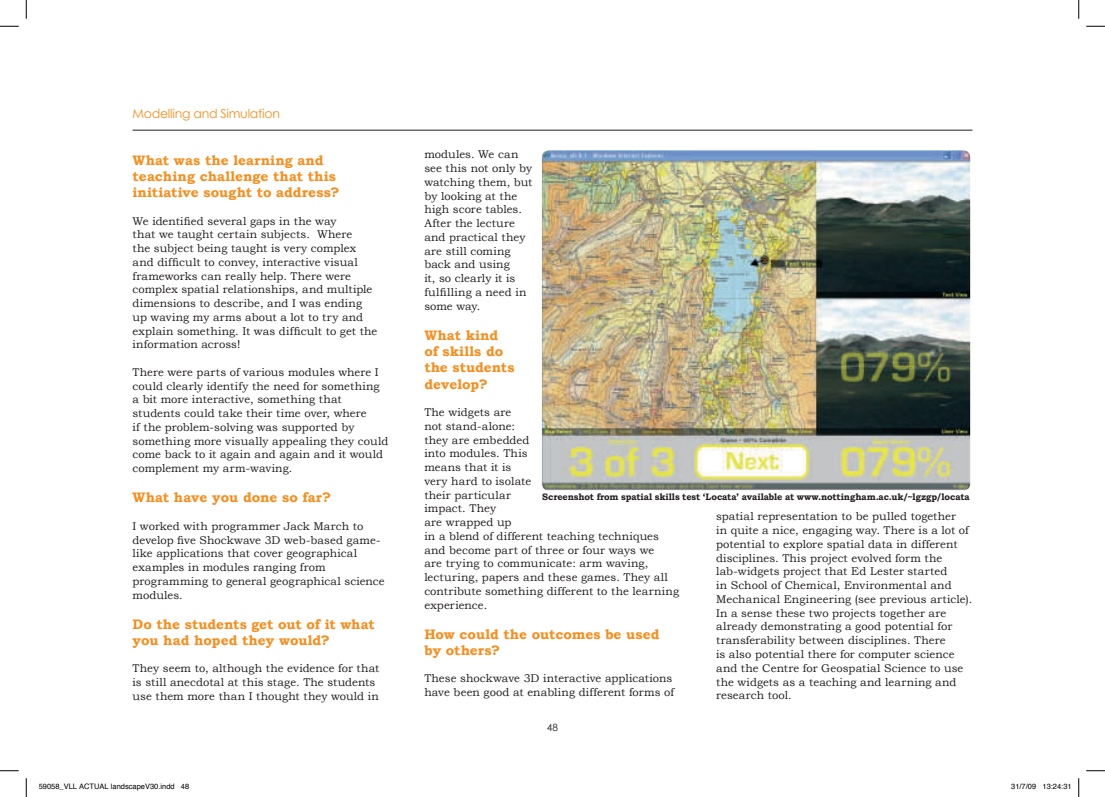
<style>
.page{position:relative;width:1105px;height:797px;background:#fff}
.page>*{position:absolute;margin:0;border:0;box-sizing:border-box;transform-origin:0 0}
.t1{font:700 13.75px/16.2px "Bookman Old Style";letter-spacing:.005em;color:#f68e1e}
.t2{font:12.5px "Century Gothic";letter-spacing:-.02em;color:#f68e1e}
.t3{font:11.25px/13.8px "Bookman Old Style";letter-spacing:.005em;color:#231f20}
.t4{font:10px "Century Gothic";color:#231f20}
.t5{font:700 9.38px "Bookman Old Style";letter-spacing:-.01em;color:#231f20}
.t6{font:7.5px "Helvetica";color:#000}
</style>
<div class="page">
<hr style="left:133px;top:130px;width:839px;height:1px;background:#231f20">
<img style="left:542px;top:150px;width:428px;height:340px">
<svg style="left:0;top:25px;width:19px;height:2px"></svg>
<svg style="left:1086px;top:25px;width:19px;height:2px"></svg>
<svg style="left:0;top:770px;width:19px;height:1px"></svg>
<svg style="left:1086px;top:770px;width:19px;height:1px"></svg>
<svg style="left:25px;top:0;width:2px;height:19px"></svg>
<svg style="left:25px;top:778px;width:2px;height:19px"></svg>
<svg style="left:1078px;top:0;width:1px;height:19px"></svg>
<svg style="left:1078px;top:778px;width:1px;height:19px"></svg>
<p class="t2" style="left:133px;top:105px;width:149px">Modelling and Simulation</p>
<p class="t1" style="left:133px;top:151px;width:208px">What was the learning and teaching challenge that this initiative sought to address?</p>
<p class="t3" style="left:133px;top:214px;width:246px">We identified several gaps in the way<br>that we taught certain subjects. Where<br>the subject being taught is very complex and difficult to convey, interactive visual frameworks can really help. There were complex spatial relationships, and multiple dimensions to describe, and I was ending up waving my arms about a lot to try and explain something. It was difficult to get the information across!</p>
<p class="t3" style="left:133px;top:365px;width:257px">There were parts of various modules where I could clearly identify the need for something a bit more interactive, something that students could take their time over, where<br>if the problem-solving was supported by something more visually appealing they could come back to it again and again and it would complement my arm-waving.</p>
<p class="t1" style="left:133px;top:489px;width:200px">What have you done so far?</p>
<p class="t3" style="left:133px;top:519px;width:254px">I worked with programmer Jack March to develop five Shockwave 3D web-based game&shy;like applications that cover geographical examples in modules ranging from programming to general geographical science modules.</p>
<p class="t1" style="left:133px;top:615px;width:244px">Do the students get out of it what you had hoped they would?</p>
<p class="t3" style="left:133px;top:661px;width:248px">They seem to, although the evidence for that is still anecdotal at this stage. The students use them more than I thought they would in</p>
<p class="t3" style="left:424px;top:148px;width:110px">modules. We can see this not only by watching them, but by looking at the high score tables.<br>After the lecture and practical they are still coming back and using<br>it, so clearly it is fulfilling a need in some way.</p>
<p class="t1" style="left:424px;top:327px;width:92px">What kind of skills do the students develop?</p>
<p class="t3" style="left:424px;top:405px;width:256px">The widgets are<br>not stand-alone:<br>they are embedded<br>into modules. This<br>means that it is<br>very hard to isolate<br>their particular<br>impact. They<br>are wrapped up<br>in a blend of different teaching techniques and become part of three or four ways we<br>are trying to communicate: arm waving, lecturing, papers and these games. They all contribute something different to the learning experience.</p>
<p class="t1" style="left:424px;top:625px;width:237px">How could the outcomes be used by others?</p>
<p class="t3" style="left:424px;top:671px;width:251px">These shockwave 3D interactive applications have been good at enabling different forms of</p>
<p class="t5" style="left:542px;top:490px;width:429px">Screenshot from spatial skills test ‘Locata’ available at www.nottingham.ac.uk/~lgzgp/locata</p>
<p class="t3" style="left:716px;top:509px;width:258px">spatial representation to be pulled together<br>in quite a nice, engaging way. There is a lot of potential to explore spatial data in different disciplines. This project evolved form the lab-widgets project that Ed Lester started<br>in School of Chemical, Environmental and Mechanical Engineering (see previous article).<br>In a sense these two projects together are already demonstrating a good potential for transferability between disciplines. There<br>is also potential there for computer science and the Centre for Geospatial Science to use the widgets as a teaching and learning and research tool.</p>
<p class="t4" style="left:547px;top:721px;width:13px">48</p>
<p class="t6" style="left:39px;top:780px;width:152px">59058_VLL ACTUAL landscapeV30.indd 48</p>
<p class="t6" style="left:1011px;top:780px;width:62px">31/7/09 13:24:31</p>
</div>
